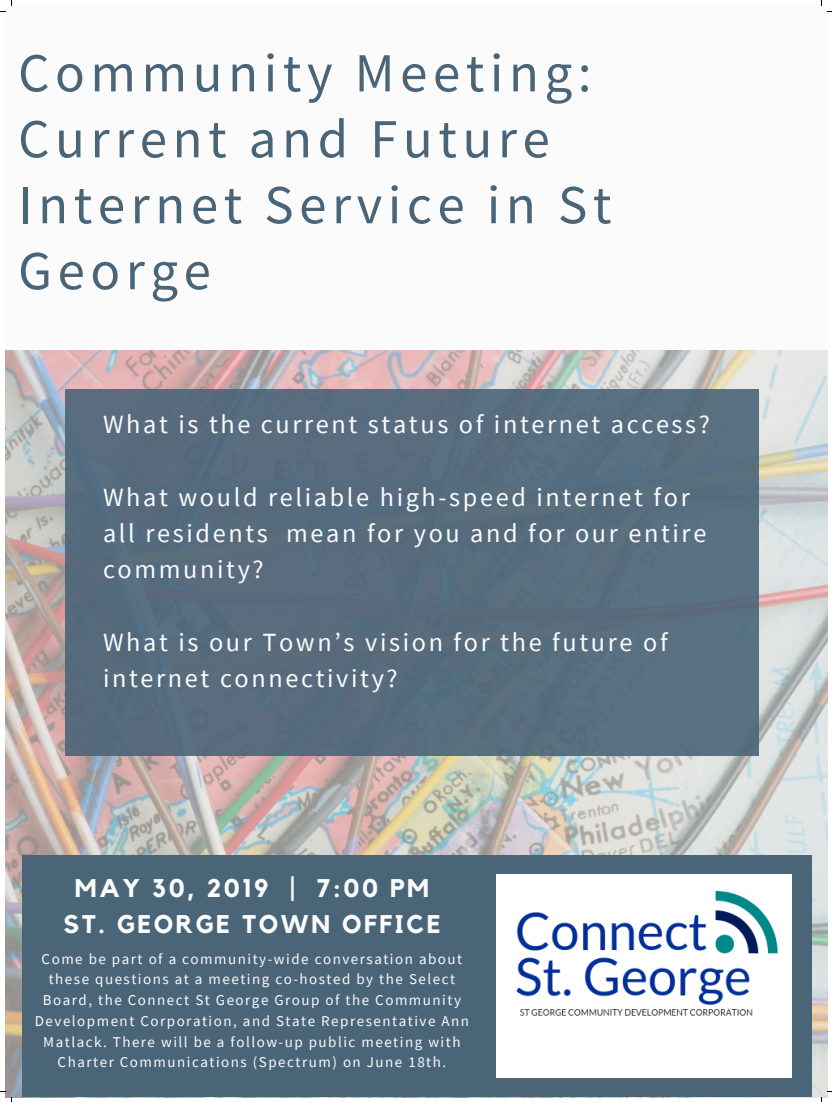
<style>
.page{position:relative;width:832px;height:1102px;background:#fff}
.page>*{position:absolute;margin:0;border:0;box-sizing:border-box;transform-origin:0 0}
.t1{font:55px/65.9px "Source Sans Pro";letter-spacing:.1em;color:#4a6478}
.t2{font:26.25px/36.2px "Source Sans Pro";letter-spacing:.1em;color:#fbfbfb}
.t3{font:700 25.44px/35.6px "Kollektif";letter-spacing:.1em;color:#fbfbfb;text-align:center}
.t4{font:15px/20.7px "Source Sans Pro";letter-spacing:.1em;color:#fbfbfb;text-align:center}
</style>
<div class="page">
<div style="left:5px;top:5px;width:821px;height:1091px;background:#fbfbfb"></div>
<img style="left:5px;top:351px;width:821px;height:745px">
<div style="left:22px;top:855px;width:789px;height:241px;background:#4a6478"></div>
<img style="left:496px;top:874px;width:294px;height:203px">
<div style="left:65px;top:389px;width:693px;height:366px;background:#586d7e"></div>
<svg style="left:821px;top:1091px;width:10px;height:10px"></svg>
<h1 class="t1" style="left:18px;top:39px;width:594px">Community Meeting:<br>Current and Future<br>Internet Service in St<br>George</h1>
<h2 class="t2" style="left:103px;top:405px;width:608px">What is the current status of internet access?</h2>
<h2 class="t2" style="left:103px;top:478px;width:604px">What would reliable high-speed internet for all residents mean for you and for our entire community?</h2>
<h2 class="t2" style="left:103px;top:623px;width:566px">What is our Town’s vision for the future of internet connectivity?</h2>
<h3 class="t3" style="left:63px;top:871px;width:378px">MAY 30, 2019 | 7:00 PM<br>ST. GEORGE TOWN OFFICE</h3>
<p class="t4" style="left:35px;top:947px;width:435px">Come be part of a community-wide conversation about these questions at a meeting co-hosted by the Select Board, the Connect St George Group of the Community Development Corporation, and State Representative Ann Matlack. There will be a follow-up public meeting with Charter Communications (Spectrum) on June 18th.</p>
</div>
